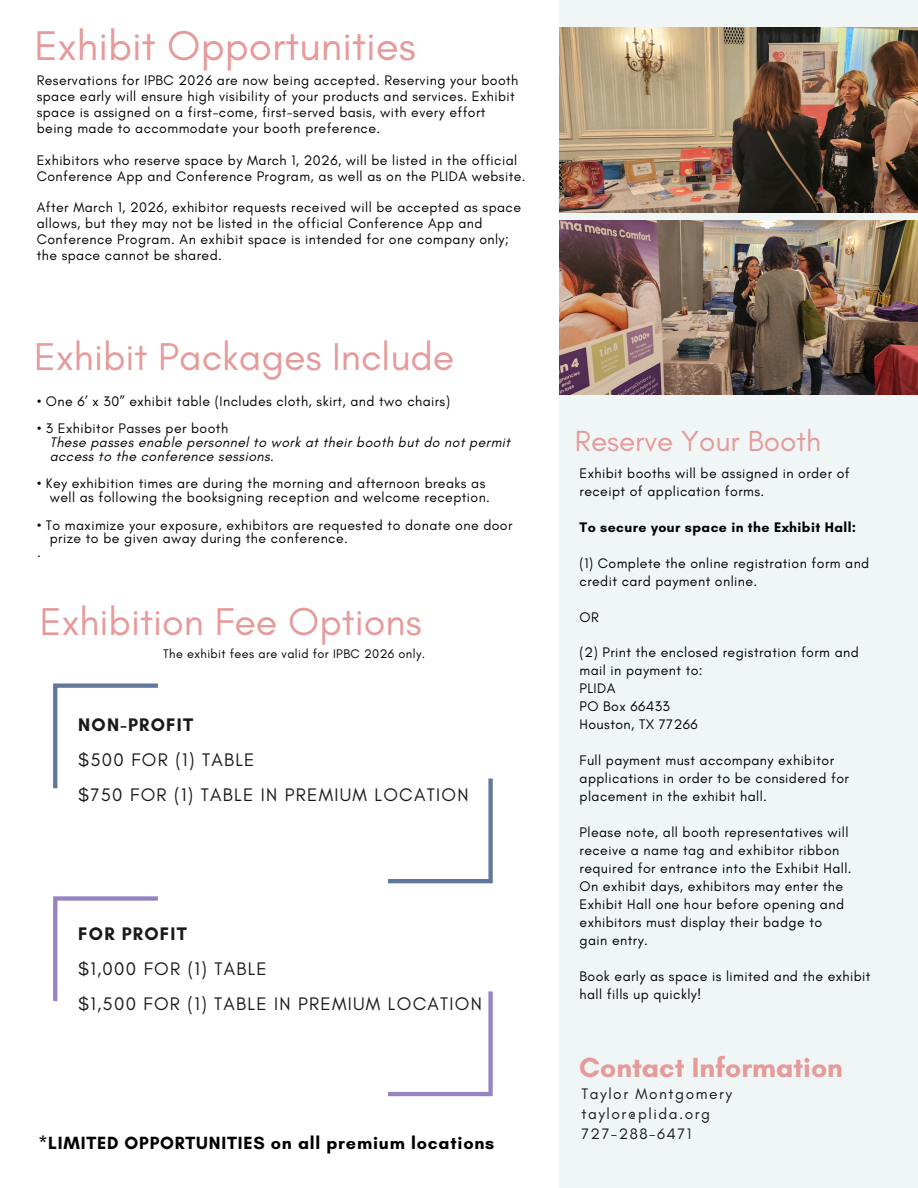
<style>
.page{position:relative;width:918px;height:1188px;background:#fff}
.page>*{position:absolute;margin:0;border:0;box-sizing:border-box;transform-origin:0 0}
.t1{font:42.3px "Glacial Indifference";color:#e69a9a}
.t2{font:39.45px "Glacial Indifference";color:#e69a9a}
.t3{font:29.7px "Glacial Indifference";color:#e69a9a}
.t4{font:700 28.2px "Glacial Indifference";color:#e69a9a}
.t5{font:18.45px/34.8px "Glacial Indifference";letter-spacing:.07em;color:#1a1a1a}
.t6{font:700 18px "Glacial Indifference";letter-spacing:.045em;color:#000}
.t7{font:15.45px "Glacial Indifference";letter-spacing:.1em;color:#1a1a1a}
.t8{font:14.1px/18px "Glacial Indifference";letter-spacing:.03em;color:#000}
.t9{font:italic 14.1px "Glacial Indifference";letter-spacing:.03em;color:#000}
.t10{font:700 14.1px "Glacial Indifference";letter-spacing:.03em;color:#000}
.t11{font:12.75px "Glacial Indifference";letter-spacing:.03em;color:#000}
.s1{font-weight:700}
</style>
<div class="page">
<div style="left:560px;top:0;width:358px;height:1188px;background:#f0f6f6"></div>
<svg style="left:53px;top:683px;width:105px;height:105px"></svg>
<svg style="left:388px;top:779px;width:105px;height:104px"></svg>
<svg style="left:53px;top:896px;width:105px;height:105px"></svg>
<svg style="left:388px;top:991px;width:105px;height:105px"></svg>
<img style="left:560px;top:28px;width:358px;height:184px">
<img style="left:560px;top:220px;width:358px;height:175px">
<p class="t1" style="left:34px;top:19px;width:383px">Exhibit Opportunities</p>
<p class="t8" style="left:37px;top:72px;width:483px;line-height:15.9px">Reservations for IPBC 2026 are now being accepted. Reserving your booth space early will ensure high visibility of your products and services. Exhibit space is assigned on a first-come, first-served basis, with every effort being made to accommodate your booth preference.</p>
<p class="t8" style="left:37px;top:152px;width:490px;line-height:15.9px">Exhibitors who reserve space by March 1, 2026, will be listed in the official<br>Conference App and Conference Program, as well as on the PLIDA website.</p>
<p class="t8" style="left:37px;top:199px;width:486px;line-height:15.9px">After March 1, 2026, exhibitor requests received will be accepted as space allows, but they may not be listed in the official Conference App and Conference Program. An exhibit space is intended for one company only; the space cannot be shared.</p>
<p class="t2" style="left:34px;top:332px;width:422px">Exhibit Packages Include</p>
<p class="t8" style="left:37px;top:392px;width:415px">• One 6’ x 30” exhibit table (Includes cloth, skirt, and two chairs)</p>
<p class="t8" style="left:37px;top:419px;width:193px">• 3 Exhibitor Passes per booth</p>
<p class="t9" style="left:50px;top:434px;width:462px">These passes enable personnel to work at their booth but do not permit</p>
<p class="t9" style="left:50px;top:447px;width:226px">access to the conference sessions.</p>
<p class="t8" style="left:37px;top:474px;width:450px">• Key exhibition times are during the morning and afternoon breaks as</p>
<p class="t8" style="left:50px;top:488px;width:442px">well as following the booksigning reception and welcome reception.</p>
<p class="t8" style="left:37px;top:516px;width:477px">• To maximize your exposure, exhibitors are requested to donate one door</p>
<p class="t8" style="left:50px;top:529px;width:300px">prize to be given away during the conference.</p>
<p class="t8" style="left:37px;top:543px;width:5px">.</p>
<h3 class="t2" style="left:40px;top:598px;width:383px">Exhibition Fee Options</h3>
<h1 class="t11" style="left:163px;top:646px;width:263px">The exhibit fees are valid for IPBC 2026 only.</h1>
<p class="t5" style="left:78px;top:707px;width:392px"><span class="s1">NON-PROFIT<br></span>$500 FOR (1) TABLE<br>$750 FOR (1) TABLE IN PREMIUM LOCATION</p>
<h1 class="t5" style="left:78px;top:917px;width:405px"><span class="s1">FOR PROFIT<br></span>$1,000 FOR (1) TABLE<br>$1,500 FOR (1) TABLE IN PREMIUM LOCATION</h1>
<p class="t6" style="left:38px;top:1132px;width:457px">*LIMITED OPPORTUNITIES on all premium locations</p>
<p class="t3" style="left:575px;top:422px;width:248px">Reserve Your Booth</p>
<p class="t8" style="left:580px;top:464px;width:272px">Exhibit booths will be assigned in order of receipt of application forms.</p>
<h6 class="t10" style="left:580px;top:518px;width:278px">To secure your space in the Exhibit Hall:</h6>
<p class="t8" style="left:580px;top:554px;width:291px">(1) Complete the online registration form and credit card payment online.</p>
<p class="t8" style="left:580px;top:608px;width:21px">OR</p>
<p class="t8" style="left:580px;top:644px;width:281px">(2) Print the enclosed registration form and mail in payment to:</p>
<p class="t8" style="left:580px;top:680px;width:37px">PLIDA</p>
<p class="t8" style="left:580px;top:698px;width:92px">PO Box 66433</p>
<p class="t8" style="left:580px;top:716px;width:120px">Houston, TX 77266</p>
<p class="t8" style="left:580px;top:752px;width:271px">Full payment must accompany exhibitor applications in order to be considered for placement in the exhibit hall.</p>
<p class="t8" style="left:580px;top:823px;width:274px">Please note, all booth representatives will receive a name tag and exhibitor ribbon required for entrance into the Exhibit Hall.</p>
<p class="t8" style="left:580px;top:877px;width:266px;text-align:justify">On exhibit days, exhibitors may enter the Exhibit Hall one hour before opening and exhibitors must display their badge to</p>
<p class="t8" style="left:580px;top:931px;width:70px">gain entry.</p>
<p class="t8" style="left:580px;top:967px;width:292px">Book early as space is limited and the exhibit hall fills up quickly!</p>
<p class="t4" style="left:579px;top:1050px;width:265px">Contact Information</p>
<p class="t7" style="left:581px;top:1084px;width:152px">Taylor Montgomery</p>
<p class="t7" style="left:581px;top:1104px;width:130px">taylor@plida.org</p>
<h1 class="t7" style="left:581px;top:1124px;width:111px">727-288-6471</h1>
</div>
